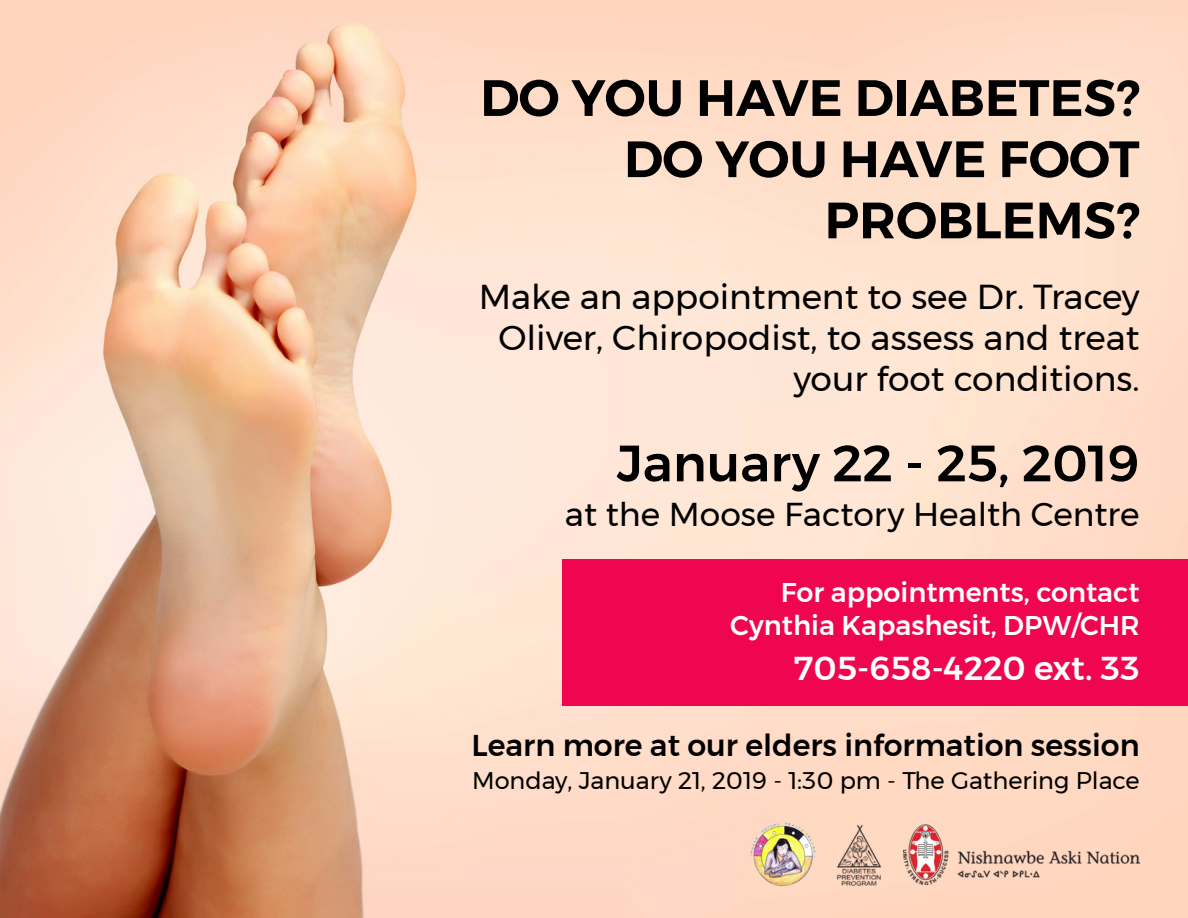
<style>
.page{position:relative;width:1188px;height:918px;background:#fff}
.page>*{position:absolute;margin:0;border:0;box-sizing:border-box;transform-origin:0 0}
.t1{font:600 51px/61.2px "Montserrat";color:#000;text-align:right}
.t2{font:500 51px "Montserrat";color:#000}
.t3{font:34.5px/41.4px "Montserrat";color:#000;text-align:right}
.t4{font:33px "Montserrat";color:#000}
.t5{font:500 33px "Montserrat";color:#fff}
.t6{font:500 30px "Montserrat";color:#000}
.t7{font:500 27px/33px "Montserrat";color:#fff;text-align:right}
.t8{font:24px "Montserrat";color:#000}
</style>
<div class="page">
<img style="left:0;top:0;width:1188px;height:918px">
<div style="left:563px;top:560px;width:625px;height:146px;background:#f00550"></div>
<img style="left:903px;top:824px;width:237px;height:61px">
<img style="left:833px;top:821px;width:52px;height:71px">
<img style="left:749px;top:820px;width:69px;height:68px">
<h1 class="t1" style="left:480px;top:67px;width:661px">DO YOU HAVE DIABETES?<br>DO YOU HAVE FOOT<br>PROBLEMS?</h1>
<p class="t3" style="left:479px;top:275px;width:662px">Make an appointment to see Dr. Tracey<br>Oliver, Chiropodist, to assess and treat your foot conditions.</p>
<h1 class="t2" style="left:617px;top:423px;width:524px">January 22 - 25, 2019</h1>
<p class="t4" style="left:565px;top:489px;width:576px">at the Moose Factory Health Centre</p>
<p class="t7" style="left:730px;top:576px;width:411px">For appointments, contact<br>Cynthia Kapashesit, DPW/CHR</p>
<p class="t5" style="left:795px;top:642px;width:347px">705-658-4220 ext. 33</p>
<p class="t6" style="left:472px;top:721px;width:670px">Learn more at our elders information session</p>
<p class="t8" style="left:472px;top:762px;width:669px">Monday, January 21, 2019 - 1:30 pm - The Gathering Place</p>
</div>
